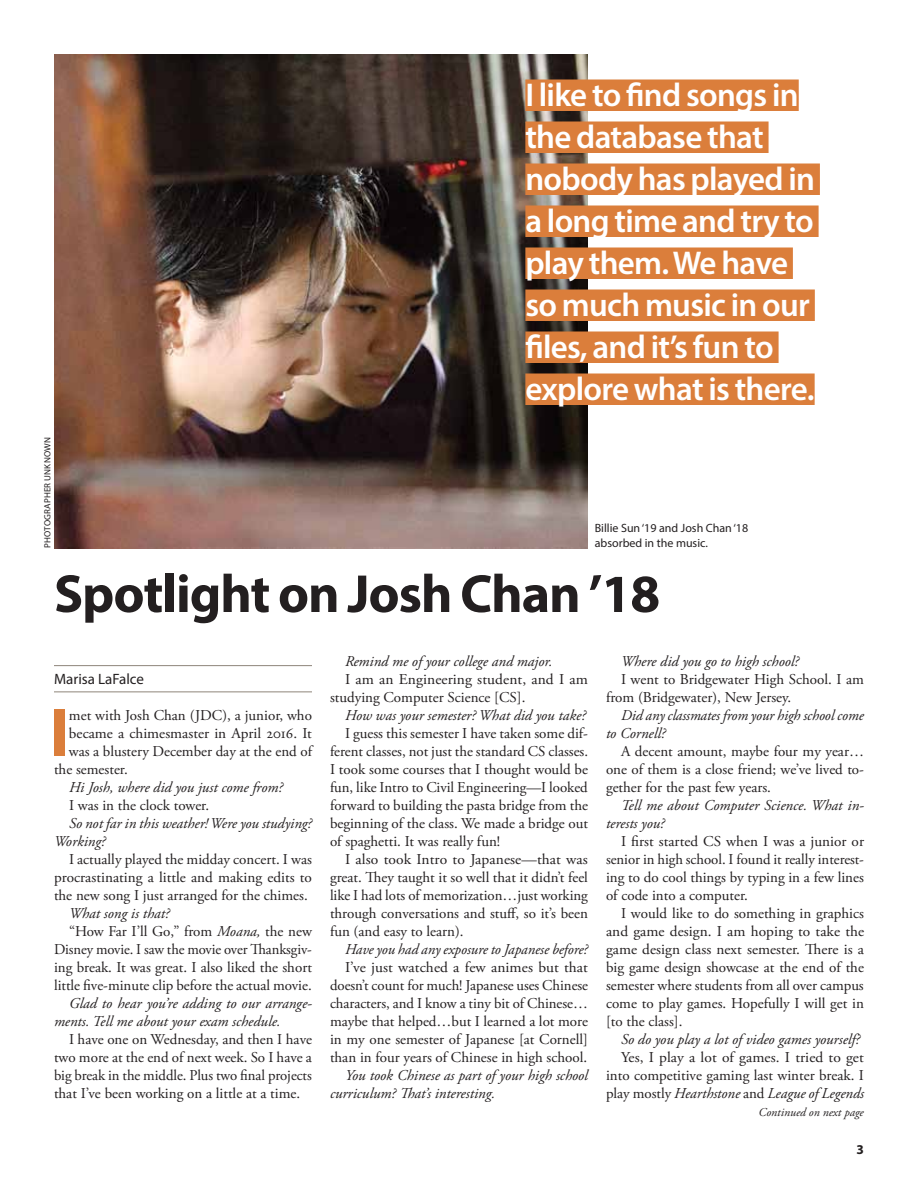
<style>
.page{position:relative;width:918px;height:1188px;background:#fff}
.page>*{position:absolute;margin:0;border:0;box-sizing:border-box;transform-origin:0 0}
.t1{font:700 68.4px "Myriad Pro";color:#db7e3b}
.t2{font:700 54px "Myriad Pro";letter-spacing:-.02em;color:#231f20}
.t3{font:600 33px/42px "Myriad Pro";letter-spacing:-.02em;color:#fff}
.t4{font:15px/18px "Adobe Garamond Pro";color:#231f20;text-align:justify}
.t5{font:italic 15px/18px "Adobe Garamond Pro";color:#231f20}
.t6{font:15px "Myriad Pro";color:#231f20}
.t7{font:700 13.5px "Myriad Pro";color:#231f20}
.t8{font:12px "Myriad Pro";color:#231f20}
.t9{font:italic 12px "Adobe Garamond Pro";color:#231f20}
.t10{font:9px "Myriad Pro";letter-spacing:.02em;color:#231f20}
.s1{font-style:italic}
</style>
<div class="page">
<img style="left:54px;top:54px;width:534px;height:494px">
<hr style="left:54px;top:665px;width:258px;height:1px;background:#8e857a">
<hr style="left:54px;top:692px;width:258px;height:1px;background:#8e857a">
<div style="left:525px;top:80px;width:274px;height:31px;background:#db7e3b"></div>
<div style="left:525px;top:122px;width:244px;height:31px;background:#db7e3b"></div>
<div style="left:525px;top:164px;width:295px;height:31px;background:#db7e3b"></div>
<div style="left:525px;top:206px;width:294px;height:31px;background:#db7e3b"></div>
<div style="left:525px;top:248px;width:268px;height:31px;background:#db7e3b"></div>
<div style="left:525px;top:290px;width:290px;height:31px;background:#db7e3b"></div>
<div style="left:525px;top:332px;width:254px;height:31px;background:#db7e3b"></div>
<div style="left:525px;top:374px;width:290px;height:31px;background:#db7e3b"></div>
<p class="t10" style="left:42px;top:548px;width:112px;rotate:-90deg">PHOTOGRAPHER UNKNOWN</p>
<h3 class="t3" style="left:525px;top:73px;width:291px">I like to find songs in the database that nobody has played in a long time and try to play them. We have so much music in our files, and it’s fun to explore what is there.</h3>
<p class="t8" style="left:595px;top:520px;width:155px">Billie Sun ‘19 and Josh Chan ‘18</p>
<p class="t8" style="left:595px;top:535px;width:115px">absorbed in the music.</p>
<h2 class="t2" style="left:54px;top:559px;width:608px">Spotlight on Josh Chan ’18</h2>
<p class="t6" style="left:54px;top:670px;width:92px">Marisa LaFalce</p>
<h1 class="t1" style="left:49px;top:688px;width:21px">I</h1>
<p class="t4" style="left:69px;top:707px;width:245px">met with Josh Chan (JDC), a junior, who</p>
<p class="t4" style="left:69px;top:725px;width:244px">became a chimesmaster in April 2016. It</p>
<p class="t4" style="left:69px;top:743px;width:245px">was a blustery December day at the end of</p>
<p class="t4" style="left:54px;top:761px;width:75px">the semester.</p>
<p class="t5" style="left:69px;top:779px;width:215px">Hi Josh, where did you just come from?</p>
<p class="t4" style="left:69px;top:797px;width:142px">I was in the clock tower.</p>
<p class="t5" style="left:54px;top:815px;width:260px;text-indent:15px">So not far in this weather! Were you studying?<br>Working?</p>
<p class="t4" style="left:54px;top:851px;width:259px;text-indent:15px">I actually played the midday concert. I was procrastinating a little and making edits to the new song I just arranged for the chimes.</p>
<p class="t5" style="left:69px;top:905px;width:102px">What song is that?</p>
<p class="t4" style="left:69px;top:923px;width:244px">“How Far I’ll Go,” from <span class="s1">Moana,</span> the new</p>
<p class="t4" style="left:54px;top:941px;width:260px">Disney movie. I saw the movie over Thanksgiv-</p>
<p class="t4" style="left:54px;top:959px;width:260px">ing break. It was great. I also liked the short</p>
<p class="t4" style="left:54px;top:977px;width:259px">little five-minute clip before the actual movie.</p>
<p class="t5" style="left:54px;top:995px;width:260px;text-indent:15px">Glad to hear you’re adding to our arrange&shy;ments. Tell me about your exam schedule.</p>
<p class="t4" style="left:54px;top:1031px;width:260px;text-indent:15px">I have one on Wednesday, and then I have two more at the end of next week. So I have a big break in the middle. Plus two final projects that I’ve been working on a little at a time.</p>
<p class="t5" style="left:345px;top:653px;width:209px">Remind me of your college and major.</p>
<p class="t4" style="left:330px;top:671px;width:260px;text-indent:15px">I am an Engineering student, and I am studying Computer Science [CS].</p>
<p class="t5" style="left:345px;top:707px;width:242px">How was your semester? What did you take?</p>
<p class="t4" style="left:330px;top:725px;width:260px;text-indent:15px">I guess this semester I have taken some dif&shy;ferent classes, not just the standard CS classes.<br>I took some courses that I thought would be fun, like Intro to Civil Engineering—I looked forward to building the pasta bridge from the beginning of the class. We made a bridge out of spaghetti. It was really fun!</p>
<p class="t4" style="left:330px;top:851px;width:260px;text-indent:15px">I also took Intro to Japanese—that was great. They taught it so well that it didn’t feel like I had lots of memorization…just working through conversations and stuff, so it’s been fun (and easy to learn).</p>
<p class="t5" style="left:345px;top:941px;width:244px">Have you had any exposure to Japanese before?</p>
<p class="t4" style="left:330px;top:959px;width:260px;text-indent:15px">I’ve just watched a few animes but that doesn’t count for much! Japanese uses Chinese characters, and I know a tiny bit of Chinese… maybe that helped…but I learned a lot more in my one semester of Japanese [at Cornell] than in four years of Chinese in high school.</p>
<p class="t5" style="left:330px;top:1067px;width:260px;text-indent:15px">You took Chinese as part of your high school curriculum? That’s interesting.</p>
<p class="t5" style="left:621px;top:653px;width:180px">Where did you go to high school?</p>
<p class="t4" style="left:606px;top:671px;width:260px;text-indent:15px">I went to Bridgewater High School. I am from (Bridgewater), New Jersey.</p>
<p class="t5" style="left:606px;top:707px;width:259px;text-indent:15px">Did any classmates from your high school come to Cornell?</p>
<p class="t4" style="left:606px;top:743px;width:260px;text-indent:15px">A decent amount, maybe four my year… one of them is a close friend; we’ve lived to&shy;gether for the past few years.</p>
<p class="t5" style="left:606px;top:797px;width:260px;text-indent:15px">Tell me about Computer Science. What in&shy;terests you?</p>
<p class="t4" style="left:606px;top:833px;width:260px;text-indent:15px">I first started CS when I was a junior or senior in high school. I found it really interest&shy;ing to do cool things by typing in a few lines of code into a computer.</p>
<p class="t4" style="left:606px;top:905px;width:260px;text-indent:15px">I would like to do something in graphics and game design. I am hoping to take the game design class next semester. There is a big game design showcase at the end of the semester where students from all over campus come to play games. Hopefully I will get in [to the class].</p>
<p class="t5" style="left:621px;top:1031px;width:240px">So do you play a lot of video games yourself?</p>
<p class="t4" style="left:606px;top:1049px;width:259px;text-indent:15px">Yes, I play a lot of games. I tried to get into competitive gaming last winter break. I play mostly <span class="s1">Hearthstone</span> and <span class="s1">League of Legends</span></p>
<p class="t9" style="left:759px;top:1105px;width:107px">Continued on next page</p>
<p class="t7" style="left:857px;top:1141px;width:9px">3</p>
</div>
